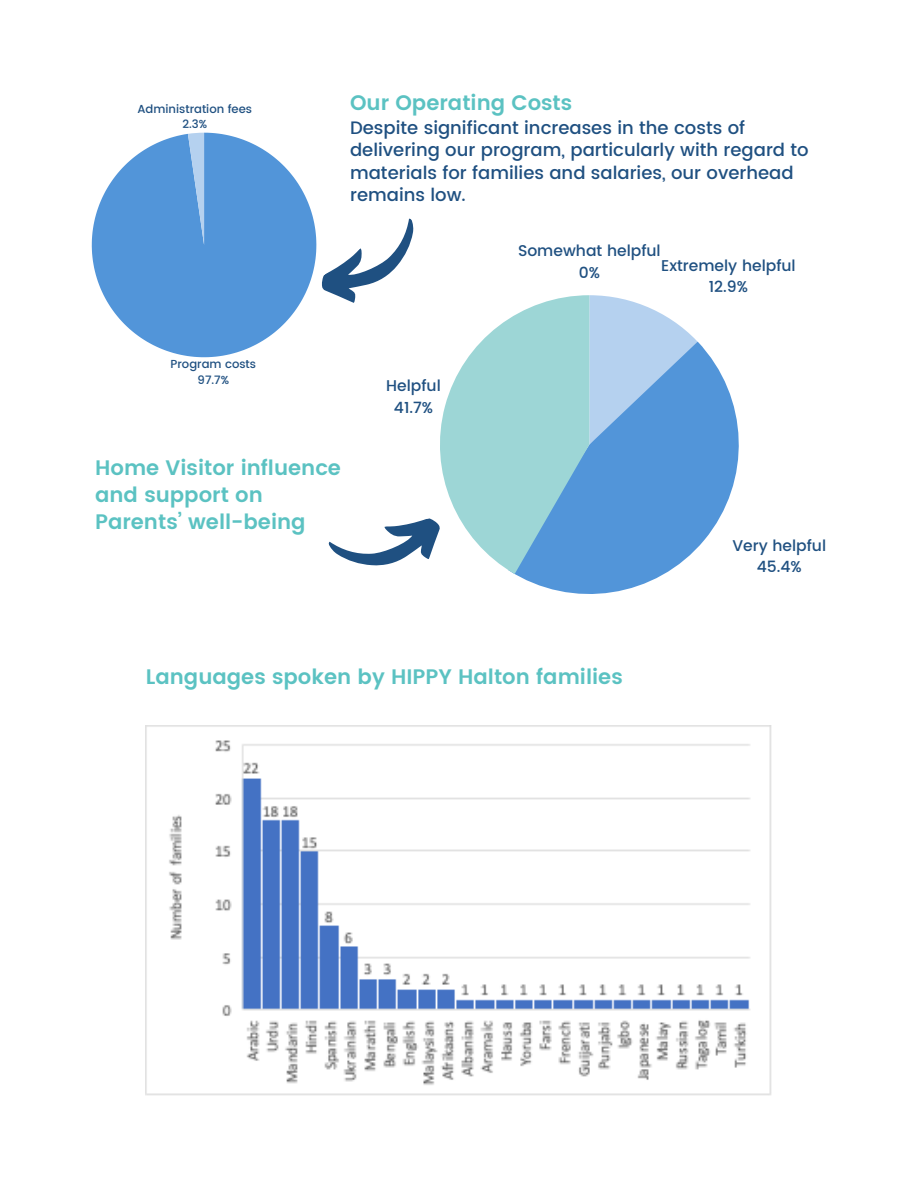
<style>
.page{position:relative;width:918px;height:1188px;background:#fff}
.page>*{position:absolute;margin:0;border:0;box-sizing:border-box;transform-origin:0 0}
.t1{font:600 21px/27px "Poppins";color:#5bc2c2}
.t2{font:500 18px/22.5px "Poppins";color:#1f5081}
.t3{font:500 15.6px "Poppins";color:#1f5081}
.t4{font:500 11.55px "Poppins";color:#1f5081}
</style>
<div class="page">
<svg style="left:520px;top:347px;width:219px;height:247px;fill:#5295d9"></svg>
<svg style="left:92px;top:133px;width:224px;height:224px;fill:#5295d9"></svg>
<svg style="left:188px;top:133px;width:16px;height:112px;background:#85b4e4"></svg>
<svg style="left:316px;top:218px;width:387px;height:359px"></svg>
<img style="left:146px;top:725px;width:626px;height:371px">
<p class="t4" style="left:138px;top:102px;width:116px">Administration fees</p>
<p class="t4" style="left:182px;top:117px;width:26px">2.3%</p>
<p class="t1" style="left:350px;top:89px;width:224px">Our Operating Costs</p>
<p class="t2" style="left:350px;top:116px;width:460px">Despite significant increases in the costs of delivering our program, particularly with regard to materials for families and salaries, our overhead remains low.</p>
<p class="t3" style="left:518px;top:242px;width:144px">Somewhat helpful</p>
<p class="t3" style="left:579px;top:263px;width:23px">0%</p>
<p class="t3" style="left:661px;top:256px;width:136px">Extremely helpful</p>
<p class="t3" style="left:709px;top:278px;width:41px">12.9%</p>
<p class="t4" style="left:171px;top:358px;width:87px">Program costs</p>
<p class="t4" style="left:198px;top:373px;width:33px">97.7%</p>
<p class="t1" style="left:95px;top:454px;width:247px">Home Visitor influence and support on<br>Parents’ well-being</p>
<p class="t3" style="left:386px;top:377px;width:56px">Helpful</p>
<p class="t3" style="left:394px;top:398px;width:41px">41.7%</p>
<p class="t3" style="left:732px;top:536px;width:95px">Very helpful</p>
<p class="t3" style="left:757px;top:558px;width:46px">45.4%</p>
<p class="t1" style="left:146px;top:663px;width:479px">Languages spoken by HIPPY Halton families</p>
</div>
